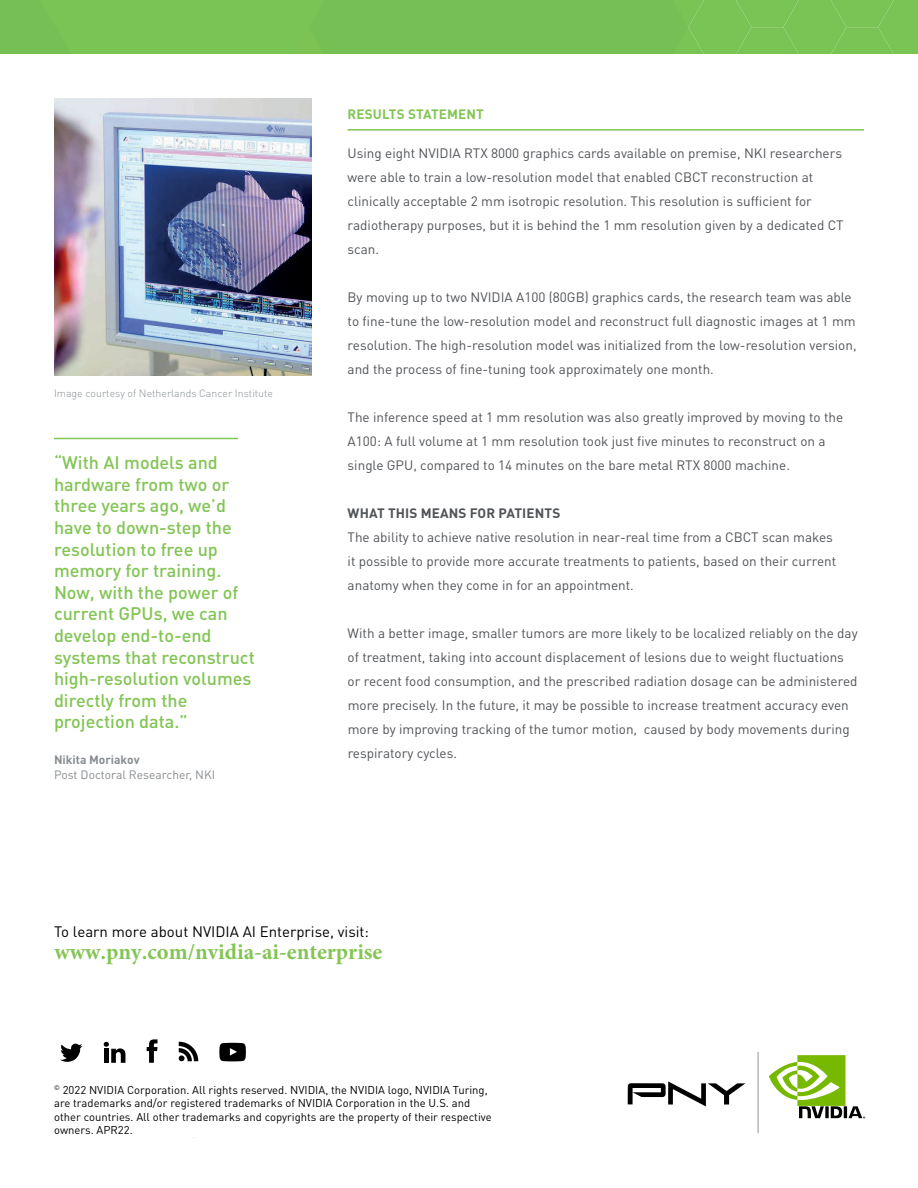
<style>
.page{position:relative;width:918px;height:1188px;background:#fff}
.page>*{position:absolute;margin:0;border:0;box-sizing:border-box;transform-origin:0 0}
.t1{font:700 22.5px "Minion Pro";color:#83c555}
.t2{font:500 18px/21.6px "DIN Pro";color:#83c555}
.t3{font:15px "DIN Pro";color:#000001}
.t4{font:13.5px/24px "DIN Pro";color:#505357}
.t5{font:700 13.5px "DIN Pro";letter-spacing:.01em;color:#505357}
.t6{font:700 13.5px "DIN Pro";letter-spacing:.01em;color:#83c555}
.t7{font:12px "DIN Pro";color:#888d91}
.t8{font:700 12px "DIN Pro";color:#888d91}
.t9{font:11.25px/13.5px "DIN Pro";color:#000001}
.t10{font:300 10.5px "DIN Pro";color:#878e92}
</style>
<div class="page">
<div style="left:0;top:0;width:918px;height:54px;background:#7ac355"></div>
<hr style="left:348px;top:129px;width:516px;height:2px;background:#82c555">
<hr style="left:54px;top:438px;width:184px;height:1px;background:#82c555">
<svg style="left:60px;top:1044px;width:22px;height:18px"></svg>
<svg style="left:104px;top:1042px;width:21px;height:21px"></svg>
<svg style="left:147px;top:1039px;width:11px;height:24px"></svg>
<svg style="left:219px;top:1043px;width:27px;height:18px"></svg>
<svg style="left:179px;top:1042px;width:19px;height:19px"></svg>
<img style="left:54px;top:98px;width:257px;height:278px">
<hr style="left:758px;top:1052px;width:1px;height:81px;background:#939598">
<svg style="left:769px;top:1055px;width:96px;height:64px"></svg>
<svg style="left:628px;top:1081px;width:117px;height:25px"></svg>
<p class="t10" style="left:54px;top:386px;width:221px">Image courtesy of Netherlands Cancer Institute</p>
<p class="t2" style="left:54px;top:451px;width:202px">“With AI models and hardware from two or three years ago, we’d have to down-step the resolution to free up memory for training.<br>Now, with the power of current GPUs, we can develop end-to-end systems that reconstruct high-resolution volumes directly from the projection data.”</p>
<p class="t8" style="left:54px;top:752px;width:87px">Nikita Moriakov</p>
<p class="t7" style="left:54px;top:766px;width:163px">Post Doctoral Researcher, NKI</p>
<p class="t6" style="left:348px;top:105px;width:138px">RESULTS STATEMENT</p>
<p class="t4" style="left:348px;top:141px;width:497px">Using eight NVIDIA RTX 8000 graphics cards available on premise, NKI researchers were able to train a low-resolution model that enabled CBCT reconstruction at clinically acceptable 2 mm isotropic resolution. This resolution is sufficient for radiotherapy purposes, but it is behind the 1 mm resolution given by a dedicated CT scan.</p>
<p class="t4" style="left:348px;top:285px;width:510px">By moving up to two NVIDIA A100 (80GB) graphics cards, the research team was able to fine-tune the low-resolution model and reconstruct full diagnostic images at 1 mm resolution. The high-resolution model was initialized from the low-resolution version, and the process of fine-tuning took approximately one month.</p>
<p class="t4" style="left:348px;top:405px;width:497px">The inference speed at 1 mm resolution was also greatly improved by moving to the<br>A100: A full volume at 1 mm resolution took just five minutes to reconstruct on a single GPU, compared to 14 minutes on the bare metal RTX 8000 machine.</p>
<p class="t5" style="left:348px;top:504px;width:214px">WHAT THIS MEANS FOR PATIENTS</p>
<p class="t4" style="left:348px;top:525px;width:490px">The ability to achieve native resolution in near-real time from a CBCT scan makes it possible to provide more accurate treatments to patients, based on their current anatomy when they come in for an appointment.</p>
<p class="t4" style="left:348px;top:621px;width:512px">With a better image, smaller tumors are more likely to be localized reliably on the day of treatment, taking into account displacement of lesions due to weight fluctuations or recent food consumption, and the prescribed radiation dosage can be administered more precisely. In the future, it may be possible to increase treatment accuracy even more by improving tracking of the tumor motion, caused by body movements during respiratory cycles.</p>
<p class="t3" style="left:54px;top:921px;width:316px">To learn more about NVIDIA AI Enterprise, visit:</p>
<h1 class="t1" style="left:54px;top:936px;width:330px">www.pny.com/nvidia-ai-enterprise</h1>
<p class="t9" style="left:54px;top:1082px;width:439px"><sup>©</sup> 2022 NVIDIA Corporation. All rights reserved. NVIDIA, the NVIDIA logo, NVIDIA Turing, are trademarks and/or registered trademarks of NVIDIA Corporation in the U.S. and other countries. All other trademarks and copyrights are the property of their respective owners. APR22.</p>
</div>
